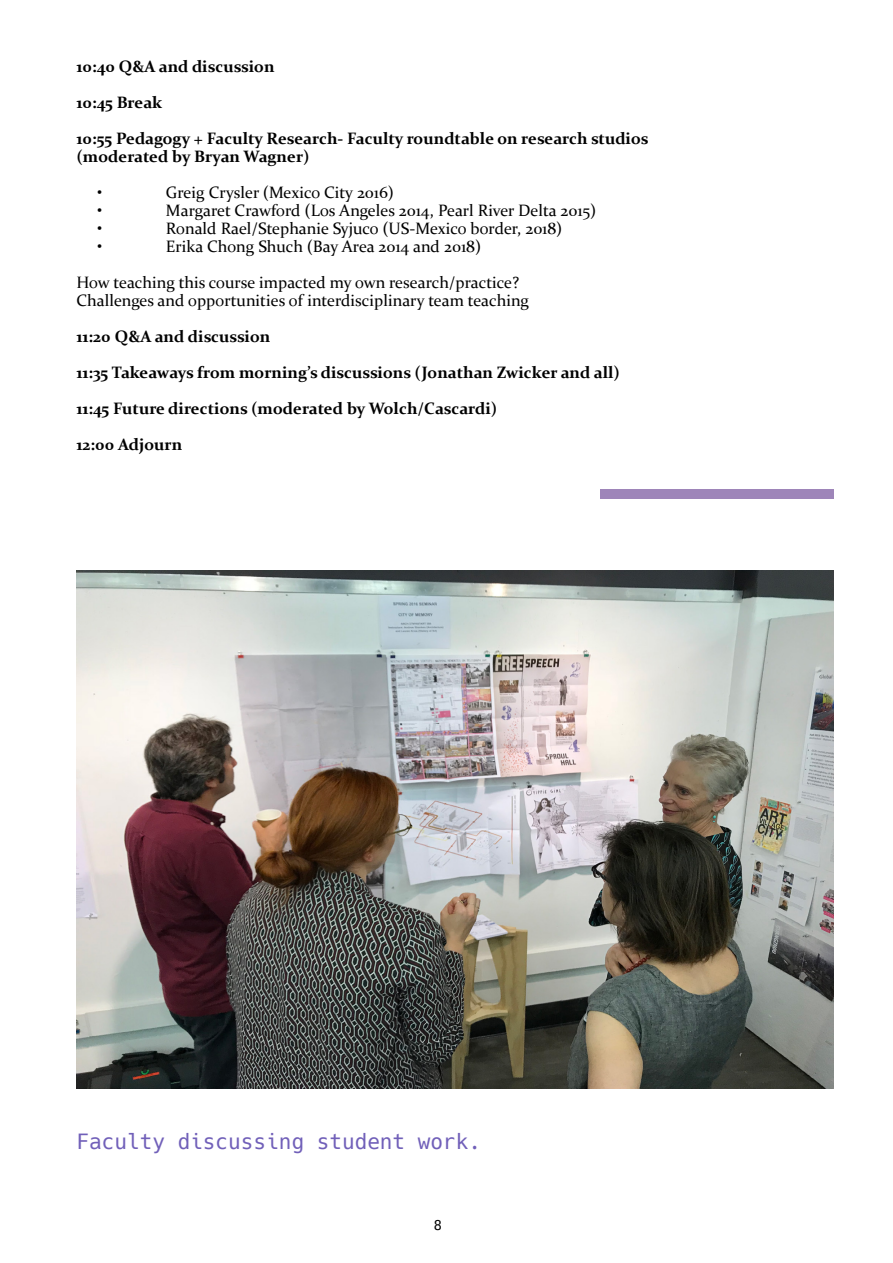
<style>
.page{position:relative;width:893px;height:1263px;background:#fff}
.page>*{position:absolute;margin:0;border:0;box-sizing:border-box;transform-origin:0 0}
.Long_Caption_-_Hack{font:21px "Hack";color:#7160b9}
.Body_Text{font:16.5px "Constantia";color:#000}
.Body_Text-2{font:700 16.5px "Constantia";color:#000}
.t1{font:13.5px "Hack";color:#000}
</style>
<div class="page">
<img style="left:77px;top:571px;width:756px;height:518px">
<div style="left:600px;top:489px;width:233px;height:9px;background:#9e85b9"></div>
<p class="Body_Text-2" style="left:77px;top:55px;width:200px">10:40 Q&amp;A and discussion</p>
<p class="Body_Text-2" style="left:77px;top:91px;width:87px">10:45 Break</p>
<p class="Body_Text-2" style="left:77px;top:127px;width:573px">10:55 Pedagogy + Faculty Research- Faculty roundtable on research studios</p>
<p class="Body_Text-2" style="left:77px;top:145px;width:235px">(moderated by Bryan Wagner)</p>
<p class="Body_Text" style="left:98px;top:181px;width:7px">•</p>
<p class="Body_Text" style="left:166px;top:181px;width:230px">Greig Crysler (Mexico City 2016)</p>
<p class="Body_Text" style="left:98px;top:199px;width:7px">•</p>
<p class="Body_Text" style="left:166px;top:199px;width:432px">Margaret Crawford (Los Angeles 2014, Pearl River Delta 2015)</p>
<p class="Body_Text" style="left:98px;top:217px;width:7px">•</p>
<p class="Body_Text" style="left:166px;top:217px;width:398px">Ronald Rael/Stephanie Syjuco (US-Mexico border, 2018)</p>
<p class="Body_Text" style="left:98px;top:235px;width:7px">•</p>
<p class="Body_Text" style="left:166px;top:235px;width:317px">Erika Chong Shuch (Bay Area 2014 and 2018)</p>
<p class="Body_Text" style="left:77px;top:271px;width:444px">How teaching this course impacted my own research/practice?</p>
<p class="Body_Text" style="left:77px;top:289px;width:454px">Challenges and opportunities of interdisciplinary team teaching</p>
<p class="Body_Text-2" style="left:77px;top:325px;width:195px">11:20 Q&amp;A and discussion</p>
<p class="Body_Text-2" style="left:77px;top:361px;width:545px">11:35 Takeaways from morning’s discussions (Jonathan Zwicker and all)</p>
<p class="Body_Text-2" style="left:77px;top:397px;width:422px">11:45 Future directions (moderated by Wolch/Cascardi)</p>
<p class="Body_Text-2" style="left:77px;top:433px;width:107px">12:00 Adjourn</p>
<p class="Long_Caption_-_Hack" style="left:77px;top:1128px;width:406px">Faculty discussing student work.</p>
<p class="t1" style="left:434px;top:1216px;width:10px">8</p>
</div>
